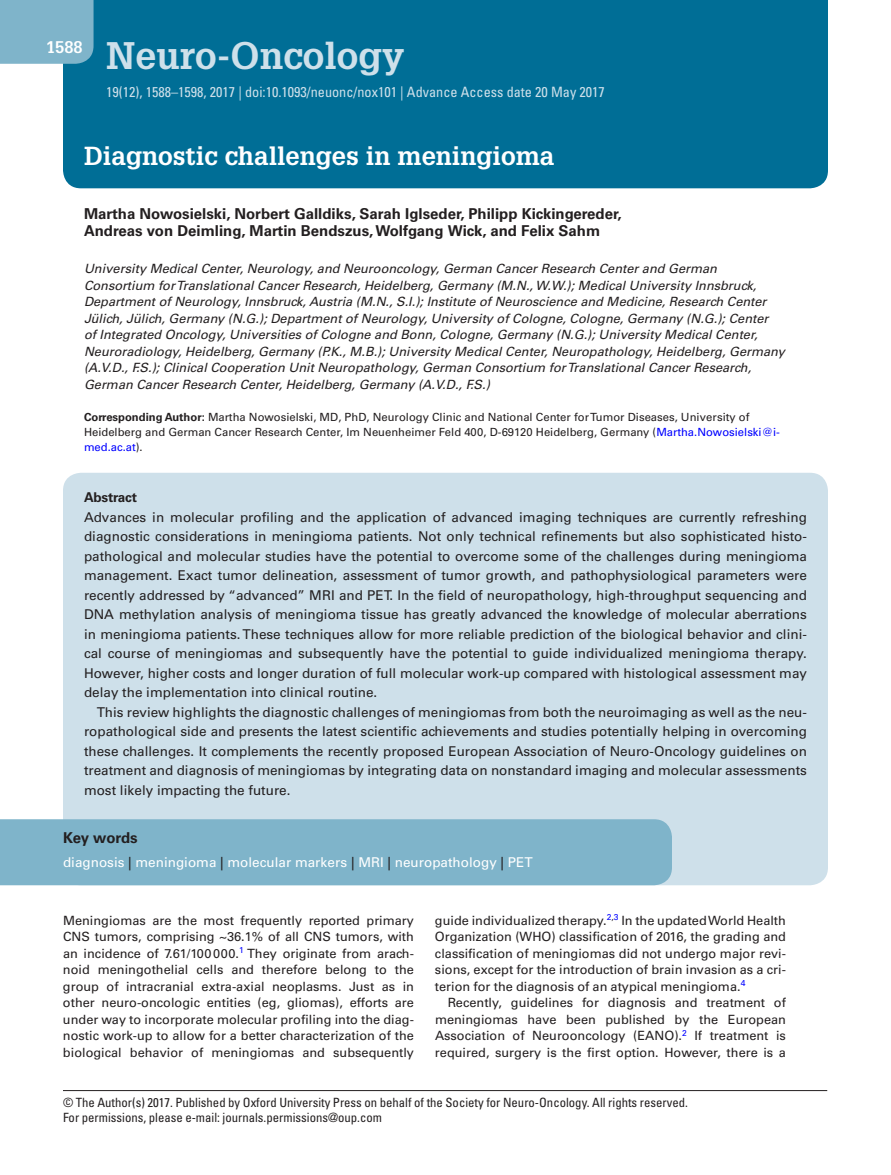
<style>
.page{position:relative;width:891px;height:1175px;background:#fff}
.page>*{position:absolute;margin:0;border:0;box-sizing:border-box;transform-origin:0 0}
.t1{font:700 37.5px "Glypha LT Std";color:#cee0ea}
.t2{font:700 25.5px "Glypha LT Std";color:#fff}
.t3{font:700 16.5px "Glypha LT Std";color:#fff}
.t4{font:700 15px/16.5px "Univers LT Std";color:#231f20}
.t5{font:condensed 14.25px "Univers LT Std";color:#cee0ea}
.t6{font:13.5px/19.5px "Univers LT Std";color:#231f20;text-align:justify}
.t7{font:13.5px "Univers LT Std";color:#fff}
.t8{font:700 13.5px "Univers LT Std";letter-spacing:-.015em;color:#231f20}
.t9{font:12.75px/16.5px "Univers LT Std";color:#231f20;text-align:justify}
.t10{font:italic 12.75px/16.5px "Univers LT Std";color:#231f20}
.t11{font:condensed 12.75px/15px "Univers LT Std";color:#231f20}
.t12{font:11.25px/15px "Univers LT Std";color:#231f20}
.s1{font-weight:700}
.s2{color:#00f}
.s3{color:#231f20}
</style>
<div class="page">
<hr style="left:63px;top:1090px;width:764px;height:1px;background:#231f20">
<div style="left:63px;top:0;width:765px;height:188px;background:#006e96"></div>
<div style="left:63px;top:473px;width:765px;height:412px;background:#cee0ea;border-radius:18px"></div>
<div style="left:0;top:819px;width:672px;height:66px;background:#7fb4ca"></div>
<div style="left:0;top:0;width:94px;height:64px;background:#7fb4ca"></div>
<p class="t3" style="left:46px;top:37px;width:38px">1588</p>
<h1 class="t1" style="left:106px;top:32px;width:299px">Neuro-Oncology</h1>
<p class="t5" style="left:106px;top:83px;width:500px">19(12), 1588–1598, 2017 | doi:10.1093/neuonc/nox101 | Advance Access date 20 May 2017</p>
<h2 class="t2" style="left:84px;top:140px;width:472px">Diagnostic challenges in meningioma</h2>
<p class="t4" style="left:84px;top:206px;width:539px">Martha Nowosielski, Norbert Galldiks, Sarah Iglseder, Philipp Kickingereder,<br>Andreas von Deimling, Martin Bendszus, Wolfgang Wick, and Felix Sahm</p>
<p class="t10" style="left:84px;top:261px;width:702px">University Medical Center, Neurology, and Neurooncology, German Cancer Research Center and German Consortium for Translational Cancer Research, Heidelberg, Germany (M.N., W.W.); Medical University Innsbruck, Department of Neurology, Innsbruck, Austria (M.N., S.I.); Institute of Neuroscience and Medicine, Research Center Jülich, Jülich, Germany (N.G.); Department of Neurology, University of Cologne, Cologne, Germany (N.G.); Center<br>of Integrated Oncology, Universities of Cologne and Bonn, Cologne, Germany (N.G.); University Medical Center, Neuroradiology, Heidelberg, Germany (P.K., M.B.); University Medical Center, Neuropathology, Heidelberg, Germany (A.V.D., F.S.); Clinical Cooperation Unit Neuropathology, German Consortium for Translational Cancer Research, German Cancer Research Center, Heidelberg, Germany (A.V.D., F.S.)</p>
<p class="t12" style="left:84px;top:410px;width:698px"><span class="s1">Corresponding Author:</span> Martha Nowosielski, MD, PhD, Neurology Clinic and National Center for Tumor Diseases, University of<br>Heidelberg and German Cancer Research Center, Im Neuenheimer Feld 400, D-69120 Heidelberg, Germany (<span class="s2">Martha.Nowosielski@i&shy;med.ac.at</span>).</p>
<p class="t8" style="left:84px;top:489px;width:55px">Abstract</p>
<p class="t6" style="left:84px;top:507px;width:725px">Advances in molecular profiling and the application of advanced imaging techniques are currently refreshing diagnostic considerations in meningioma patients. Not only technical refinements but also sophisticated histo&shy;pathological and molecular studies have the potential to overcome some of the challenges during meningioma management. Exact tumor delineation, assessment of tumor growth, and pathophysiological parameters were recently addressed by “advanced” MRI and PET. In the field of neuropathology, high-throughput sequencing and DNA methylation analysis of meningioma tissue has greatly advanced the knowledge of molecular aberrations in meningioma patients. These techniques allow for more reliable prediction of the biological behavior and clini&shy;cal course of meningiomas and subsequently have the potential to guide individualized meningioma therapy.<br>However, higher costs and longer duration of full molecular work-up compared with histological assessment may delay the implementation into clinical routine.</p>
<p class="t6" style="left:84px;top:702px;width:725px;text-indent:13px">This review highlights the diagnostic challenges of meningiomas from both the neuroimaging as well as the neu&shy;ropathological side and presents the latest scientific achievements and studies potentially helping in overcoming these challenges. It complements the recently proposed European Association of Neuro-Oncology guidelines on treatment and diagnosis of meningiomas by integrating data on nonstandard imaging and molecular assessments most likely impacting the future.</p>
<p class="t4" style="left:63px;top:829px;width:76px">Key words</p>
<p class="t7" style="left:63px;top:854px;width:471px">diagnosis <span class="s3">|</span> meningioma <span class="s3">|</span> molecular markers <span class="s3">|</span> MRI <span class="s3">|</span> neuropathology <span class="s3">|</span> PET</p>
<p class="t9" style="left:63px;top:912px;width:353px">Meningiomas are the most frequently reported primary CNS tumors, comprising ~36.1% of all CNS tumors, with an incidence of 7.61/100000.<sup>1</sup> They originate from arach&shy;noid meningothelial cells and therefore belong to the group of intracranial extra-axial neoplasms. Just as in other neuro-oncologic entities (eg, gliomas), efforts are under way to incorporate molecular profiling into the diag&shy;nostic work-up to allow for a better characterization of the biological behavior of meningiomas and subsequently</p>
<p class="t9" style="left:435px;top:912px;width:353px">guide individualized therapy.<sup>2</sup><sup>,</sup><sup>3</sup> In the updated World Health Organization (WHO) classification of 2016, the grading and classification of meningiomas did not undergo major revi&shy;sions, except for the introduction of brain invasion as a cri&shy;terion for the diagnosis of an atypical meningioma.<sup>4</sup></p>
<p class="t9" style="left:435px;top:994px;width:353px;text-indent:13px">Recently, guidelines for diagnosis and treatment of meningiomas have been published by the European Association of Neurooncology (EANO).<sup>2</sup> If treatment is required, surgery is the first option. However, there is a</p>
<p class="t11" style="left:63px;top:1095px;width:626px">© The Author(s) 2017. Published by Oxford University Press on behalf of the Society for Neuro-Oncology. All rights reserved.<br>For permissions, please e-mail: journals.permissions@oup.com</p>
</div>
